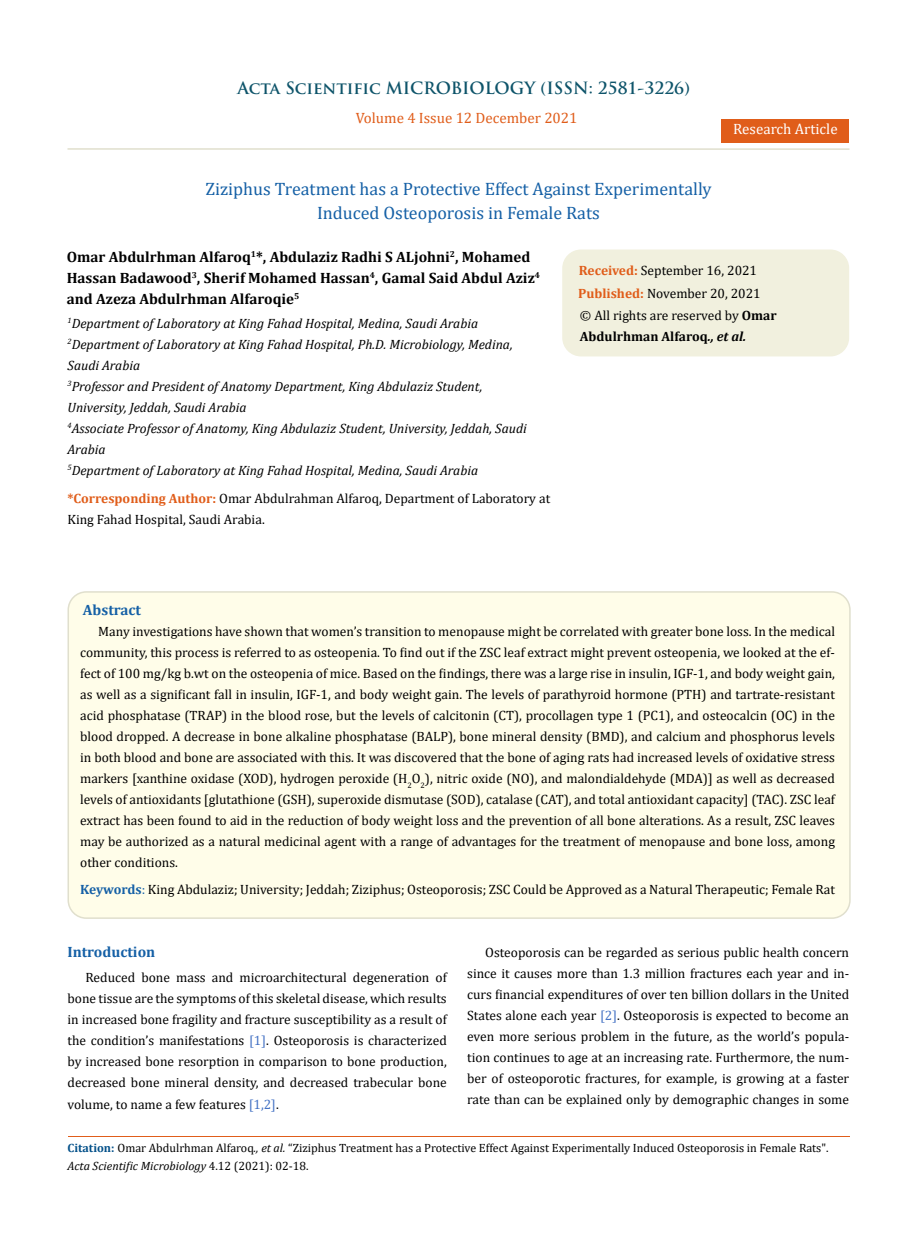
<style>
.page{position:relative;width:917px;height:1242px;background:#fff}
.page>*{position:absolute;margin:0;border:0;box-sizing:border-box;transform-origin:0 0}
.t1{font:18px/24px "Cambria";color:#1560a6;text-align:center}
.t2{font:700 16.5px "Trajan Pro";color:#0e546a}
.t3{font:700 15px/21px "Cambria";color:#000}
.t4{font:15px "Cambria";color:#e05d1a}
.t5{font:700 15px "Cambria";color:#1560a6}
.t6{font:15px "Cambria";color:#fff}
.t7{font:13.5px/21px "Cambria";color:#000}
.t8{font:italic 13.5px/21px "Cambria";color:#000}
.t9{font:12px/18px "Cambria";color:#000}
.s1{font-weight:700;color:#e05d1a}
.s2{font-weight:700}
.s3{font-weight:700;font-style:italic}
.s4{font-weight:700;color:#1560a6}
.s5{color:#1560a6}
.s6{color:#4472c4}
.s7{font-weight:700;color:#035089}
.s8{font-style:italic}
</style>
<div class="page">
<div style="left:721px;top:119px;width:128px;height:23px;background:#e05d1a"></div>
<div style="left:563px;top:250px;width:285px;height:106px;background:#f1f0de;border-radius:18px"></div>
<div style="left:562px;top:250px;width:287px;height:106px;border:2px solid #f1f0de;border-radius:18px"></div>
<div style="left:68px;top:592px;width:781px;height:326px;background:#fffde9;border-radius:18px"></div>
<div style="left:67px;top:591px;width:783px;height:328px;border:2px solid #e0dfcd;border-radius:18px"></div>
<hr style="left:68px;top:1136px;width:781px;height:1px;background:#e05d1a">
<hr style="left:67px;top:148px;width:782px;height:2px;background:#e0dfcd">
<p class="t2" style="left:237px;top:77px;width:454px">Acta Scientific MICROBIOLOGY (ISSN: 2581-3226)</p>
<p class="t4" style="left:356px;top:109px;width:223px">Volume 4 Issue 12 December 2021</p>
<p class="t6" style="left:733px;top:120px;width:106px">Research Article</p>
<h1 class="t1" style="left:205px;top:177px;width:508px">Ziziphus Treatment has a Protective Effect Against Experimentally<br>Induced Osteoporosis in Female Rats</h1>
<p class="t3" style="left:67px;top:246px;width:475px">Omar Abdulrhman Alfaroq<sup>1</sup>*, Abdulaziz Radhi S ALjohni<sup>2</sup>, Mohamed<br>Hassan Badawood<sup>3</sup>, Sherif Mohamed Hassan<sup>4</sup>, Gamal Said Abdul Aziz<sup>4 </sup>and Azeza Abdulrhman Alfaroqie<sup>5</sup></p>
<p class="t8" style="left:67px;top:312px;width:461px"><sup>1</sup>Department of Laboratory at King Fahad Hospital, Medina, Saudi Arabia <sup>2</sup>Department of Laboratory at King Fahad Hospital, Ph.D. Microbiology, Medina, Saudi Arabia<br><sup>3</sup>Professor and President of Anatomy Department, King Abdulaziz Student, University, Jeddah, Saudi Arabia<br><sup>4</sup>Associate Professor of Anatomy, King Abdulaziz Student, University, Jeddah, Saudi Arabia<br><sup>5</sup>Department of Laboratory at King Fahad Hospital, Medina, Saudi Arabia</p>
<p class="t7" style="left:67px;top:487px;width:484px"><span class="s1">*Corresponding Author:</span> Omar Abdulrahman Alfaroq, Department of Laboratory at<br>King Fahad Hospital, Saudi Arabia.</p>
<p class="t7" style="left:578px;top:259px;width:184px;line-height:23px"><span class="s1">Received:</span> September 16, 2021<br><span class="s1">Published:</span> November 20, 2021</p>
<p class="t7" style="left:580px;top:304px;width:198px">© All rights are reserved by <span class="s2">Omar<br>Abdulrhman Alfaroq</span><span class="s3">., et al.</span></p>
<p class="t5" style="left:83px;top:600px;width:60px">Abstract</p>
<p class="t7" style="left:80px;top:621px;width:756px;text-align:justify;text-indent:18px">Many investigations have shown that women’s transition to menopause might be correlated with greater bone loss. In the medical community, this process is referred to as osteopenia. To find out if the ZSC leaf extract might prevent osteopenia, we looked at the ef&shy;fect of 100 mg/kg b.wt on the osteopenia of mice. Based on the findings, there was a large rise in insulin, IGF-1, and body weight gain, as well as a significant fall in insulin, IGF-1, and body weight gain. The levels of parathyroid hormone (PTH) and tartrate-resistant acid phosphatase (TRAP) in the blood rose, but the levels of calcitonin (CT), procollagen type 1 (PC1), and osteocalcin (OC) in the blood dropped. A decrease in bone alkaline phosphatase (BALP), bone mineral density (BMD), and calcium and phosphorus levels in both blood and bone are associated with this. It was discovered that the bone of aging rats had increased levels of oxidative stress markers [xanthine oxidase (XOD), hydrogen peroxide (H<sub>2</sub>O<sub>2</sub>), nitric oxide (NO), and malondialdehyde (MDA)] as well as decreased levels of antioxidants [glutathione (GSH), superoxide dismutase (SOD), catalase (CAT), and total antioxidant capacity] (TAC). ZSC leaf extract has been found to aid in the reduction of body weight loss and the prevention of all bone alterations. As a result, ZSC leaves may be authorized as a natural medicinal agent with a range of advantages for the treatment of menopause and bone loss, among other conditions.</p>
<p class="t7" style="left:80px;top:879px;width:756px"><span class="s4">Keywords</span><span class="s5">:</span> King Abdulaziz; University; Jeddah; Ziziphus; Osteoporosis; ZSC Could be Approved as a Natural Therapeutic; Female Rat</p>
<p class="t5" style="left:67px;top:941px;width:89px">Introduction</p>
<p class="t7" style="left:67px;top:967px;width:381px;text-align:justify;text-indent:18px">Reduced bone mass and microarchitectural degeneration of bone tissue are the symptoms of this skeletal disease, which results in increased bone fragility and fracture susceptibility as a result of the condition’s manifestations <span class="s6">[1]</span>. Osteoporosis is characterized by increased bone resorption in comparison to bone production, decreased bone mineral density, and decreased trabecular bone volume, to name a few features <span class="s6">[1,2]</span>.</p>
<p class="t7" style="left:467px;top:942px;width:383px;text-align:justify;text-indent:18px">Osteoporosis can be regarded as serious public health concern since it causes more than 1.3 million fractures each year and in&shy;curs financial expenditures of over ten billion dollars in the United States alone each year <span class="s6">[2]</span>. Osteoporosis is expected to become an even more serious problem in the future, as the world’s popula&shy;tion continues to age at an increasing rate. Furthermore, the num&shy;ber of osteoporotic fractures, for example, is growing at a faster rate than can be explained only by demographic changes in some</p>
<p class="t9" style="left:67px;top:1139px;width:762px"><span class="s7">Citation:</span> Omar Abdulrhman Alfaroq<span class="s8">., et al.</span> “Ziziphus Treatment has a Protective Effect Against Experimentally Induced Osteoporosis in Female Rats".<br><span class="s8">Acta Scientific Microbiology</span> 4.12 (2021): 02-18.</p>
</div>
